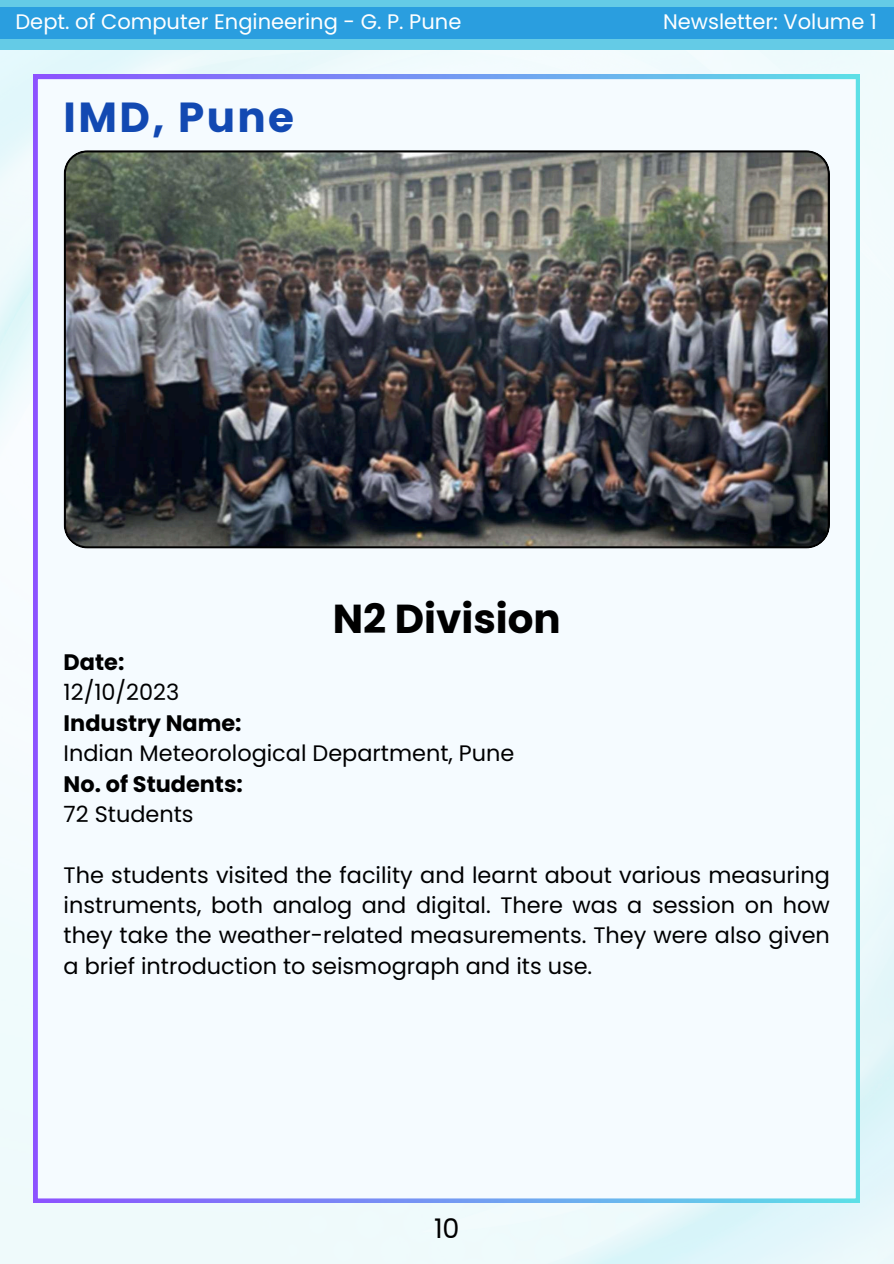
<style>
.page{position:relative;width:894px;height:1264px;background:#fff}
.page>*{position:absolute;margin:0;border:0;box-sizing:border-box;transform-origin:0 0}
.t1{font:700 42px "Poppins";letter-spacing:.055em;color:#1249b2}
.t2{font:700 40.35px "Poppins";color:#000}
.t3{font:27px "Poppins";color:#000}
.t4{font:22.35px/30.3px "Poppins";color:#000;text-align:justify}
.t5{font:700 22.35px "Poppins";color:#000}
.t6{font:21px "Poppins";color:#fff}
</style>
<div class="page">
<img style="left:0;top:50px;width:893px;height:1213px">
<div style="left:33px;top:75px;width:826px;height:1127px;background:#f5fbff"></div>
<img style="left:64px;top:150px;width:765px;height:398px">
<div style="left:0;top:0;width:893px;height:50px;background:#64cbe6"></div>
<div style="left:0;top:7px;width:893px;height:32px;background:#2a9edf"></div>
<p class="t6" style="left:15px;top:7px;width:447px">Dept. of Computer Engineering - G. P. Pune</p>
<p class="t6" style="left:663px;top:7px;width:215px">Newsletter: Volume 1</p>
<p class="t1" style="left:64px;top:88px;width:232px">IMD, Pune</p>
<p class="t2" style="left:333px;top:590px;width:229px">N2 Division</p>
<p class="t5" style="left:64px;top:646px;width:62px">Date:</p>
<h1 class="t4" style="left:64px;top:677px;width:117px">12/10/2023</h1>
<p class="t5" style="left:64px;top:707px;width:179px">Industry Name:</p>
<p class="t4" style="left:64px;top:738px;width:452px">Indian Meteorological Department, Pune</p>
<p class="t5" style="left:64px;top:768px;width:181px">No. of Students:</p>
<p class="t4" style="left:64px;top:799px;width:131px">72 Students</p>
<p class="t4" style="left:64px;top:859px;width:767px">The students visited the facility and learnt about various measuring instruments, both analog and digital. There was a session on how they take the weather-related measurements. They were also given a brief introduction to seismograph and its use.</p>
<p class="t3" style="left:434px;top:1209px;width:27px">10</p>
</div>
